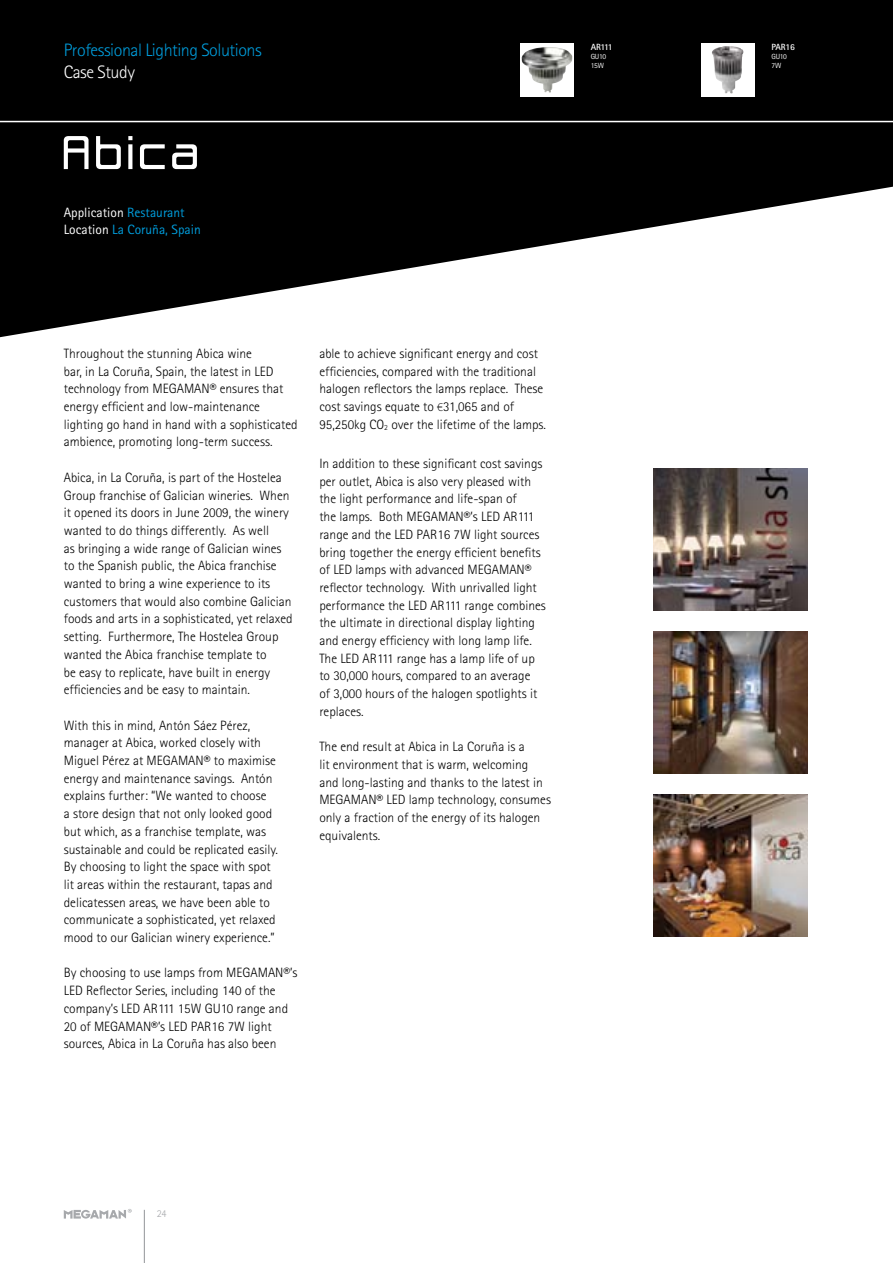
<style>
.page{position:relative;width:893px;height:1263px;background:#fff}
.page>*{position:absolute;margin:0;border:0;box-sizing:border-box;transform-origin:0 0}
.t1{font:66px "Cynthe";letter-spacing:-.01em;color:#fff}
.t2{font:300 18px "Rotis Sans Serif";letter-spacing:-.025em;color:#009ddc}
.t3{font:300 18px "Rotis Sans Serif";letter-spacing:-.025em;color:#fff}
.t4{font:300 13.5px/17.7px "Rotis Sans Serif";color:#000}
.t5{font:13.5px/17.7px "Rotis Sans Serif";color:#009ddc}
.t6{font:300 10.5px "Rotis Sans Serif";color:#a7a9ac}
.t7{font:700 9px "Rotis Sans Serif";letter-spacing:-.025em;color:#fff}
.t8{font:7.5px/9px "Rotis Sans Serif";letter-spacing:-.025em;color:#fff}
.s1{color:#fff}
.s2{font-family:"Myriad Pro";font-size:12px}
</style>
<div class="page">
<svg style="left:0;top:0;width:893px;height:338px;fill:#000"></svg>
<hr style="left:0;top:121px;width:893px;height:1px;background:#fff">
<svg style="left:64px;top:1209px;width:68px;height:9px"></svg>
<hr style="left:144px;top:1210px;width:1px;height:53px;background:#939598">
<div style="left:520px;top:43px;width:53px;height:53px;background:#fff"></div>
<img style="left:522px;top:47px;width:50px;height:46px">
<div style="left:701px;top:43px;width:53px;height:53px;background:#fff"></div>
<img style="left:712px;top:46px;width:31px;height:48px">
<img style="left:653px;top:468px;width:155px;height:142px">
<img style="left:653px;top:631px;width:155px;height:142px">
<img style="left:653px;top:795px;width:155px;height:141px">
<h2 class="t2" style="left:64px;top:40px;width:200px">Professional Lighting Solutions</h2>
<h2 class="t3" style="left:64px;top:61px;width:73px">Case Study</h2>
<h1 class="t1" style="left:64px;top:124px;width:143px">Abica</h1>
<p class="t5" style="left:64px;top:203px;width:138px"><span class="s1">Application</span> Restaurant<br><span class="s1">Location</span> La Coruña, Spain</p>
<p class="t7" style="left:591px;top:42px;width:23px">AR111</p>
<p class="t8" style="left:591px;top:52px;width:17px">GU10<br>15W</p>
<p class="t4" style="left:64px;top:344px;width:235px">Throughout the stunning Abica wine<br>bar, in La Coruña, Spain, the latest in LED technology from MEGAMAN® ensures that energy efficient and low-maintenance lighting go hand in hand with a sophisticated ambience, promoting long-term success.</p>
<p class="t4" style="left:64px;top:468px;width:230px">Abica, in La Coruña, is part of the Hostelea Group franchise of Galician wineries. When it opened its doors in June 2009, the winery wanted to do things differently. As well<br>as bringing a wide range of Galician wines to the Spanish public, the Abica franchise wanted to bring a wine experience to its customers that would also combine Galician foods and arts in a sophisticated, yet relaxed setting. Furthermore, The Hostelea Group wanted the Abica franchise template to<br>be easy to replicate, have built in energy efficiencies and be easy to maintain.</p>
<p class="t4" style="left:64px;top:716px;width:216px">With this in mind, Antón Sáez Pérez, manager at Abica, worked closely with Miguel Pérez at MEGAMAN® to maximise energy and maintenance savings. Antón explains further: “We wanted to choose<br>a store design that not only looked good but which, as a franchise template, was sustainable and could be replicated easily.<br>By choosing to light the space with spot lit areas within the restaurant, tapas and delicatessen areas, we have been able to communicate a sophisticated, yet relaxed mood to our Galician winery experience.”</p>
<p class="t4" style="left:64px;top:964px;width:235px">By choosing to use lamps from MEGAMAN®’s LED Reflector Series, including 140 of the company’s LED AR111 15W GU10 range and 20 of MEGAMAN®’s LED PAR16 7W light sources, Abica in La Coruña has also been</p>
<p class="t4" style="left:319px;top:344px;width:228px">able to achieve significant energy and cost efficiencies, compared with the traditional halogen reflectors the lamps replace. These cost savings equate to <span class="s2">€</span>31,065 and of 95,250kg CO<sub>2</sub> over the lifetime of the lamps.</p>
<p class="t4" style="left:319px;top:455px;width:228px">In addition to these significant cost savings per outlet, Abica is also very pleased with the light performance and life-span of<br>the lamps. Both MEGAMAN®’s LED AR111 range and the LED PAR16 7W light sources bring together the energy efficient benefits of LED lamps with advanced MEGAMAN® reflector technology. With unrivalled light performance the LED AR111 range combines the ultimate in directional display lighting and energy efficiency with long lamp life.<br>The LED AR111 range has a lamp life of up to 30,000 hours, compared to an average<br>of 3,000 hours of the halogen spotlights it replaces.</p>
<p class="t4" style="left:319px;top:738px;width:233px">The end result at Abica in La Coruña is a<br>lit environment that is warm, welcoming<br>and long-lasting and thanks to the latest in MEGAMAN® LED lamp technology, consumes only a fraction of the energy of its halogen equivalents.</p>
<p class="t6" style="left:157px;top:1207px;width:11px">24</p>
<p class="t7" style="left:771px;top:42px;width:25px">PAR16</p>
<p class="t8" style="left:771px;top:52px;width:17px">GU10<br>7W</p>
</div>
